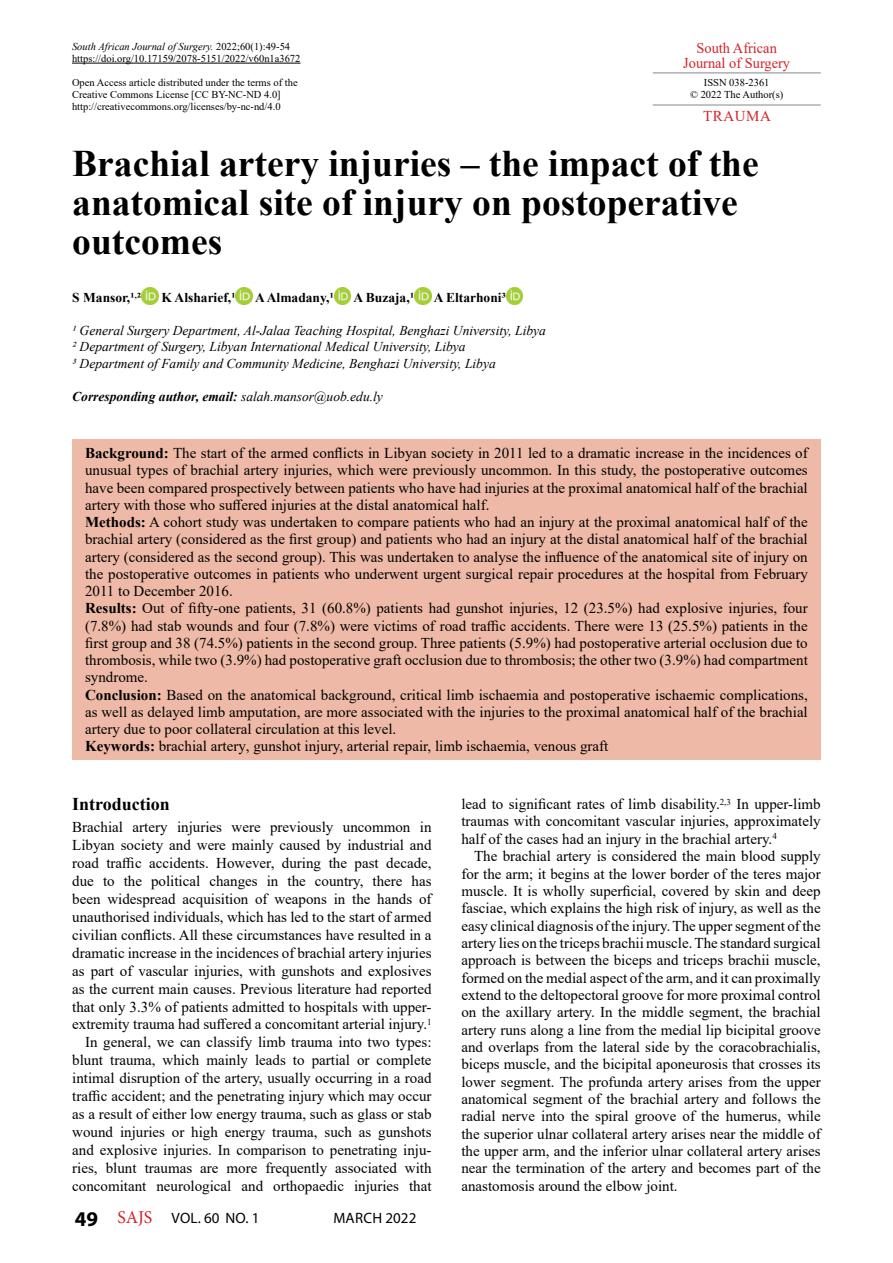
<style>
.page{position:relative;width:893px;height:1263px;background:#fff}
.page>*{position:absolute;margin:0;border:0;box-sizing:border-box;transform-origin:0 0}
.t1{font:700 37.5px/39px "Times New Roman";color:#000}
.t2{font:700 18px "Times New Roman";color:#000}
.t3{font:15px/17.4px "Times New Roman";color:#000;text-align:justify}
.t4{font:15px/15px "Times New Roman";color:#d2232a;text-align:center;scale:.96 1}
.t5{font:15px "Myriad Pro";letter-spacing:.02em;color:#000}
.t6{font:15px "Times New Roman";color:#d2232a}
.t7{font:italic 13.5px/16.5px "Times New Roman";color:#000}
.t8{font:700 13.5px "Times New Roman";color:#000}
.t9{font:italic 700 13.5px "Times New Roman";color:#000}
.t10{font:10.5px/12px "Times New Roman";color:#000}
.s1{font-style:italic}
.s2{font-weight:400}
.s3{font-weight:700}
.s4{font-weight:700;font-size:21px}
.s5{font-family:"Minion Pro";font-size:18px;color:#d2232a}
</style>
<div class="page">
<hr style="left:653px;top:72px;width:168px;height:1px;background:#939598">
<hr style="left:653px;top:104px;width:168px;height:2px;background:#939598">
<div style="left:72px;top:439px;width:748px;height:321px;background:#eebaa7"></div>
<hr style="left:72px;top:63px;width:228px;height:1px;background:#000">
<img style="left:141px;top:288px;width:17px;height:17px">
<img style="left:236px;top:288px;width:17px;height:17px">
<img style="left:334px;top:288px;width:17px;height:17px">
<img style="left:414px;top:288px;width:17px;height:17px">
<img style="left:506px;top:288px;width:17px;height:17px">
<p class="t10" style="left:72px;top:40px;width:230px"><span class="s1">South African Journal of Surgery.</span> 2022;60(1):49-54 https://doi.org/10.17159/2078-5151/2022/v60n1a3672</p>
<p class="t10" style="left:72px;top:76px;width:227px">Open Access article distributed under the terms of the<br>Creative Commons License [CC BY-NC-ND 4.0] http://creativecommons.org/licenses/by-nc-nd/4.0</p>
<h1 class="t1" style="left:72px;top:143px;width:688px">Brachial artery injuries – the impact of the anatomical site of injury on postoperative outcomes</h1>
<p class="t8" style="left:72px;top:287px;width:71px">S Mansor,1<sup>,</sup>2</p>
<p class="t8" style="left:162px;top:287px;width:76px">K Alsharief,1</p>
<p class="t8" style="left:255px;top:287px;width:80px">A Almadany,1</p>
<p class="t8" style="left:353px;top:287px;width:62px">A Buzaja,1</p>
<p class="t8" style="left:434px;top:287px;width:74px">A Eltarhoni3</p>
<p class="t7" style="left:72px;top:322px;width:475px">1 General Surgery Department, Al-Jalaa Teaching Hospital, Benghazi University, Libya<br>2 Department of Surgery, Libyan International Medical University, Libya<br>3 Department of Family and Community Medicine, Benghazi University, Libya</p>
<p class="t9" style="left:72px;top:387px;width:312px">Corresponding author, email: <span class="s2">salah.mansor@uob.edu.ly</span></p>
<p class="t4" style="left:683px;top:40px;width:113px">South African<br>Journal of Surgery</p>
<p class="t10" style="left:690px;top:76px;width:95px;text-align:center">ISSN 038-2361<br>© 2022 The Author(s)</p>
<p class="t6" style="left:703px;top:105px;width:69px">TRAUMA</p>
<p class="t3" style="left:85px;top:444px;width:724px;text-align:left"><span class="s3">Background:</span> The start of the armed conflicts in Libyan society in 2011 led to a dramatic increase in the incidences of unusual types of brachial artery injuries, which were previously uncommon. In this study, the postoperative outcomes have been compared prospectively between patients who have had injuries at the proximal anatomical half of the brachial artery with those who suffered injuries at the distal anatomical half.<br><span class="s3">Methods:</span> A cohort study was undertaken to compare patients who had an injury at the proximal anatomical half of the brachial artery (considered as the first group) and patients who had an injury at the distal anatomical half of the brachial artery (considered as the second group). This was undertaken to analyse the influence of the anatomical site of injury on the postoperative outcomes in patients who underwent urgent surgical repair procedures at the hospital from February 2011 to December 2016.<br><span class="s3">Results:</span> Out of fifty-one patients, 31 (60.8%) patients had gunshot injuries, 12 (23.5%) had explosive injuries, four (7.8%) had stab wounds and four (7.8%) were victims of road traffic accidents. There were 13 (25.5%) patients in the first group and 38 (74.5%) patients in the second group. Three patients (5.9%) had postoperative arterial occlusion due to thrombosis, while two (3.9%) had postoperative graft occlusion due to thrombosis; the other two (3.9%) had compartment syndrome.<br><span class="s3">Conclusion:</span> Based on the anatomical background, critical limb ischaemia and postoperative ischaemic complications, as well as delayed limb amputation, are more associated with the injuries to the proximal anatomical half of the brachial artery due to poor collateral circulation at this level.<br><span class="s3">Keywords:</span> brachial artery, gunshot injury, arterial repair, limb ischaemia, venous graft</p>
<p class="t2" style="left:72px;top:791px;width:99px">Introduction</p>
<p class="t3" style="left:72px;top:818px;width:361px;line-height:17.9px;text-align:right">Brachial artery injuries were previously uncommon in Libyan society and were mainly caused by industrial and road traffic accidents. However, during the past decade, due to the political changes in the country, there has been widespread acquisition of weapons in the hands of unauthorised individuals, which has led to the start of armed civilian conflicts. All these circumstances have resulted in a dramatic increase in the incidences of brachial artery injuries as part of vascular injuries, with gunshots and explosives as the current main causes. Previous literature had reported that only 3.3% of patients admitted to hospitals with upper&shy;extremity trauma had suffered a concomitant arterial injury.<sup>1<br></sup>In general, we can classify limb trauma into two types: blunt trauma, which mainly leads to partial or complete intimal disruption of the artery, usually occurring in a road traffic accident; and the penetrating injury which may occur as a result of either low energy trauma, such as glass or stab wound injuries or high energy trauma, such as gunshots and explosive injuries. In comparison to penetrating inju&shy;ries, blunt traumas are more frequently associated with concomitant neurological and orthopaedic injuries that</p>
<p class="t5" style="left:75px;top:1208px;width:186px"><span class="s4">49</span> <span class="s5">SAJS</span> VOL. 60 NO. 1</p>
<p class="t5" style="left:333px;top:1208px;width:84px">MARCH 2022</p>
<p class="t3" style="left:461px;top:795px;width:361px">lead to significant rates of limb disability.<sup>2,3</sup> In upper-limb traumas with concomitant vascular injuries, approximately half of the cases had an injury in the brachial artery.<sup>4</sup></p>
<p class="t3" style="left:461px;top:847px;width:361px;text-indent:13px">The brachial artery is considered the main blood supply for the arm; it begins at the lower border of the teres major muscle. It is wholly superficial, covered by skin and deep fasciae, which explains the high risk of injury, as well as the easy clinical diagnosis of the injury. The upper segment of the artery lies on the triceps brachii muscle. The standard surgical approach is between the biceps and triceps brachii muscle, formed on the medial aspect of the arm, and it can proximally extend to the deltopectoral groove for more proximal control on the axillary artery. In the middle segment, the brachial artery runs along a line from the medial lip bicipital groove and overlaps from the lateral side by the coracobrachialis, biceps muscle, and the bicipital aponeurosis that crosses its lower segment. The profunda artery arises from the upper anatomical segment of the brachial artery and follows the radial nerve into the spiral groove of the humerus, while the superior ulnar collateral artery arises near the middle of the upper arm, and the inferior ulnar collateral artery arises near the termination of the artery and becomes part of the anastomosis around the elbow joint.</p>
</div>
